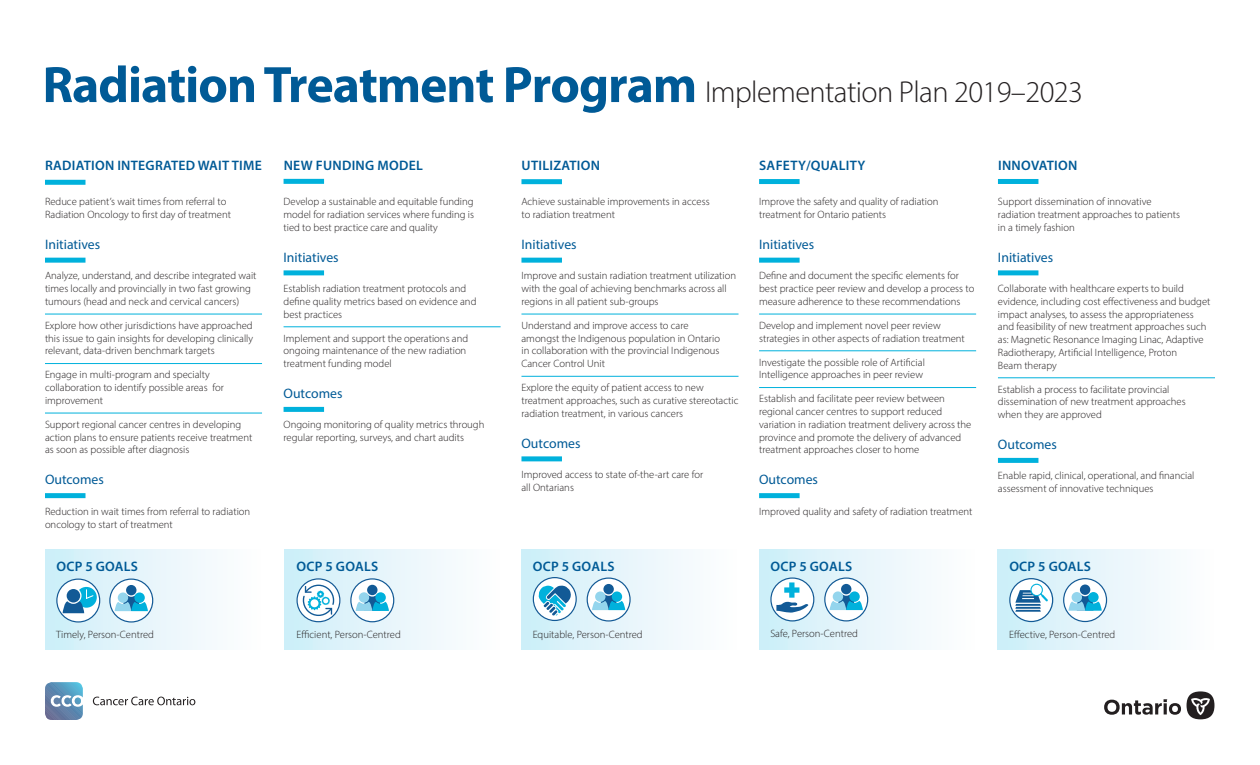
<style>
.page{position:relative;width:1260px;height:765px;background:#fff}
.page>*{position:absolute;margin:0;border:0;box-sizing:border-box;transform-origin:0 0}
.t1{font:300 30.38px "Myriad Pro";letter-spacing:-.02em;color:#231f20}
.t2{font:600 13.75px "Myriad Pro";letter-spacing:.02em;color:#005a96}
.t3{font:13.75px "Myriad Pro";color:#005a96}
.Body_Copy{font:300 10.62px/12.8px "Myriad Pro";color:#231f20}
.Bullets{font:300 10.62px/12.8px "Myriad Pro";color:#231f20}
.s1{font-weight:700;font-size:51.62px;color:#005a96}
</style>
<div class="page">
<hr style="left:45px;top:314px;width:217px;height:1px;background:#00b1dc">
<hr style="left:45px;top:363px;width:217px;height:1px;background:#00b1dc">
<hr style="left:45px;top:413px;width:217px;height:1px;background:#00b1dc">
<div style="left:45px;top:180px;width:41px;height:5px;background:#00b1dc"></div>
<div style="left:45px;top:258px;width:41px;height:5px;background:#00b1dc"></div>
<div style="left:45px;top:493px;width:41px;height:5px;background:#00b1dc"></div>
<div style="left:45px;top:549px;width:217px;height:101px;background:linear-gradient(to right,#ceeef8,#fffefe)"></div>
<svg style="left:109px;top:579px;width:44px;height:44px"></svg>
<div style="left:134px;top:592px;width:11px;height:11px;background:#00b1dc;border-radius:50%"></div>
<svg style="left:56px;top:579px;width:44px;height:44px"></svg>
<hr style="left:284px;top:327px;width:217px;height:1px;background:#00b1dc">
<div style="left:284px;top:179px;width:40px;height:5px;background:#00b1dc"></div>
<div style="left:284px;top:270px;width:40px;height:5px;background:#00b1dc"></div>
<div style="left:284px;top:407px;width:40px;height:5px;background:#00b1dc"></div>
<div style="left:284px;top:549px;width:217px;height:101px;background:linear-gradient(to right,#ceeef8,#fffefe)"></div>
<svg style="left:350px;top:578px;width:44px;height:44px"></svg>
<div style="left:375px;top:592px;width:11px;height:11px;background:#00b1dc;border-radius:50%"></div>
<svg style="left:296px;top:578px;width:44px;height:44px"></svg>
<hr style="left:521px;top:314px;width:218px;height:1px;background:#00b1dc">
<hr style="left:521px;top:376px;width:218px;height:1px;background:#00b1dc">
<div style="left:521px;top:179px;width:41px;height:5px;background:#00b1dc"></div>
<div style="left:521px;top:258px;width:41px;height:5px;background:#00b1dc"></div>
<div style="left:521px;top:456px;width:41px;height:5px;background:#00b1dc"></div>
<div style="left:521px;top:549px;width:218px;height:101px;background:linear-gradient(to right,#ceeef8,#fffefe)"></div>
<svg style="left:587px;top:577px;width:44px;height:45px"></svg>
<div style="left:612px;top:591px;width:10px;height:11px;background:#00b1dc;border-radius:50%"></div>
<svg style="left:533px;top:577px;width:44px;height:44px"></svg>
<hr style="left:759px;top:314px;width:217px;height:1px;background:#00b1dc">
<hr style="left:759px;top:351px;width:217px;height:1px;background:#00b1dc">
<hr style="left:759px;top:387px;width:217px;height:1px;background:#00b1dc">
<div style="left:759px;top:179px;width:41px;height:5px;background:#00b1dc"></div>
<div style="left:759px;top:258px;width:41px;height:5px;background:#00b1dc"></div>
<div style="left:759px;top:493px;width:41px;height:5px;background:#00b1dc"></div>
<div style="left:759px;top:549px;width:217px;height:101px;background:linear-gradient(to right,#ceeef9,#fffefe)"></div>
<svg style="left:824px;top:577px;width:44px;height:45px"></svg>
<div style="left:849px;top:591px;width:11px;height:11px;background:#00b1dc;border-radius:50%"></div>
<svg style="left:770px;top:577px;width:44px;height:45px"></svg>
<hr style="left:998px;top:378px;width:217px;height:1px;background:#00b1dc">
<div style="left:998px;top:179px;width:40px;height:5px;background:#00b1dc"></div>
<div style="left:998px;top:270px;width:40px;height:5px;background:#00b1dc"></div>
<div style="left:998px;top:458px;width:40px;height:5px;background:#00b1dc"></div>
<div style="left:998px;top:549px;width:217px;height:101px;background:linear-gradient(to right,#ceeef9,#fffefe)"></div>
<svg style="left:1063px;top:578px;width:44px;height:44px"></svg>
<div style="left:1088px;top:592px;width:11px;height:10px;background:#00b1dc;border-radius:50%"></div>
<svg style="left:1009px;top:578px;width:44px;height:44px"></svg>
<svg style="left:93px;top:697px;width:102px;height:8px"></svg>
<svg style="left:45px;top:682px;width:38px;height:38px"></svg>
<svg style="left:1104px;top:699px;width:77px;height:16px"></svg>
<div style="left:1187px;top:691px;width:27px;height:28px;background:#231f20;border-radius:50%"></div>
<svg style="left:1191px;top:698px;width:19px;height:17px"></svg>
<h1 class="t1" style="left:42px;top:74px;width:1042px"><span class="s1">Radiation Treatment Program</span> Implementation Plan 2019–2023</h1>
<h2 class="t2" style="left:45px;top:156px;width:218px">RADIATION INTEGRATED WAIT TIME</h2>
<p class="Body_Copy" style="left:45px;top:195px;width:187px">Reduce patient’s wait times from referral to<br>Radiation Oncology to first day of treatment</p>
<h3 class="t3" style="left:45px;top:236px;width:57px">Initiatives</h3>
<p class="Bullets" style="left:45px;top:269px;width:213px">Analyze, understand, and describe integrated wait times locally and provincially in two fast growing tumours (head and neck and cervical cancers)</p>
<p class="Bullets" style="left:45px;top:319px;width:210px;text-align:justify">Explore how other jurisdictions have approached this issue to gain insights for developing clinically relevant, data-driven benchmark targets</p>
<p class="Bullets" style="left:45px;top:368px;width:180px">Engage in multi-program and specialty collaboration to identify possible areas for improvement</p>
<p class="Body_Copy" style="left:45px;top:418px;width:209px">Support regional cancer centres in developing action plans to ensure patients receive treatment as soon as possible after diagnosis</p>
<h3 class="t3" style="left:45px;top:471px;width:60px">Outcomes</h3>
<p class="Body_Copy" style="left:45px;top:504px;width:207px;line-height:13.5px">Reduction in wait times from referral to radiation oncology to start of treatment</p>
<h2 class="t2" style="left:56px;top:557px;width:83px">OCP 5 GOALS</h2>
<h2 class="t2" style="left:284px;top:156px;width:141px">NEW FUNDING MODEL</h2>
<p class="Body_Copy" style="left:284px;top:195px;width:192px;text-align:justify">Develop a sustainable and equitable funding model for radiation services where funding is tied to best practice care and quality</p>
<h3 class="t3" style="left:284px;top:249px;width:57px">Initiatives</h3>
<p class="Bullets" style="left:284px;top:282px;width:194px">Establish radiation treatment protocols and define quality metrics based on evidence and best practices</p>
<p class="Body_Copy" style="left:284px;top:332px;width:186px">Implement and support the operations and ongoing maintenance of the new radiation treatment funding model</p>
<h3 class="t3" style="left:284px;top:385px;width:60px">Outcomes</h3>
<p class="Body_Copy" style="left:284px;top:418px;width:202px">Ongoing monitoring of quality metrics through regular reporting, surveys, and chart audits</p>
<h2 class="t2" style="left:297px;top:558px;width:83px">OCP 5 GOALS</h2>
<h2 class="Bullets" style="left:56px;top:628px;width:99px">Timely, Person-Centred</h2>
<p class="Body_Copy" style="left:296px;top:628px;width:106px">Efficient, Person-Centred</p>
<h2 class="t2" style="left:522px;top:156px;width:80px">UTILIZATION</h2>
<p class="Body_Copy" style="left:521px;top:195px;width:190px">Achieve sustainable improvements in access to radiation treatment</p>
<h3 class="t3" style="left:521px;top:236px;width:57px">Initiatives</h3>
<p class="Bullets" style="left:521px;top:269px;width:216px">Improve and sustain radiation treatment utilization with the goal of achieving benchmarks across all regions in all patient sub-groups</p>
<p class="Bullets" style="left:521px;top:319px;width:200px">Understand and improve access to care amongst the Indigenous population in Ontario in collaboration with the provincial Indigenous Cancer Control Unit</p>
<p class="Body_Copy" style="left:521px;top:381px;width:219px">Explore the equity of patient access to new treatment approaches, such as curative stereotactic radiation treatment, in various cancers</p>
<h3 class="t3" style="left:521px;top:435px;width:60px">Outcomes</h3>
<p class="Body_Copy" style="left:521px;top:468px;width:183px">Improved access to state of-the-art care for all Ontarians</p>
<h2 class="t2" style="left:759px;top:156px;width:108px">SAFETY/QUALITY</h2>
<p class="Body_Copy" style="left:759px;top:195px;width:181px">Improve the safety and quality of radiation treatment for Ontario patients</p>
<h3 class="t3" style="left:759px;top:236px;width:57px">Initiatives</h3>
<p class="Bullets" style="left:759px;top:269px;width:217px">Define and document the specific elements for best practice peer review and develop a process to measure adherence to these recommendations</p>
<p class="Bullets" style="left:759px;top:319px;width:207px">Develop and implement novel peer review strategies in other aspects of radiation treatment</p>
<p class="Bullets" style="left:759px;top:356px;width:167px">Investigate the possible role of Artificial<br>Intelligence approaches in peer review</p>
<p class="Body_Copy" style="left:759px;top:392px;width:214px">Establish and facilitate peer review between regional cancer centres to support reduced variation in radiation treatment delivery across the province and promote the delivery of advanced treatment approaches closer to home</p>
<h3 class="t3" style="left:759px;top:471px;width:60px">Outcomes</h3>
<p class="Body_Copy" style="left:759px;top:505px;width:215px">Improved quality and safety of radiation treatment</p>
<h2 class="t2" style="left:998px;top:156px;width:81px">INNOVATION</h2>
<p class="Body_Copy" style="left:998px;top:195px;width:184px">Support dissemination of innovative radiation treatment approaches to patients in a timely fashion</p>
<h3 class="t3" style="left:998px;top:249px;width:57px">Initiatives</h3>
<p class="Bullets" style="left:998px;top:282px;width:214px">Collaborate with healthcare experts to build evidence, including cost effectiveness and budget impact analyses, to assess the appropriateness and feasibility of new treatment approaches such as: Magnetic Resonance Imaging Linac, Adaptive Radiotherapy, Artificial Intelligence, Proton<br>Beam therapy</p>
<p class="Body_Copy" style="left:998px;top:383px;width:189px">Establish a process to facilitate provincial dissemination of new treatment approaches when they are approved</p>
<h3 class="t3" style="left:998px;top:436px;width:60px">Outcomes</h3>
<p class="Body_Copy" style="left:998px;top:469px;width:198px">Enable rapid, clinical, operational, and financial assessment of innovative techniques</p>
<h2 class="t2" style="left:533px;top:557px;width:83px">OCP 5 GOALS</h2>
<h2 class="t2" style="left:770px;top:557px;width:83px">OCP 5 GOALS</h2>
<h2 class="t2" style="left:1009px;top:557px;width:83px">OCP 5 GOALS</h2>
<p class="Body_Copy" style="left:533px;top:628px;width:112px">Equitable, Person-Centred</p>
<p class="Body_Copy" style="left:770px;top:627px;width:89px">Safe, Person-Centred</p>
<p class="Body_Copy" style="left:1009px;top:628px;width:108px">Effective, Person-Centred</p>
</div>
